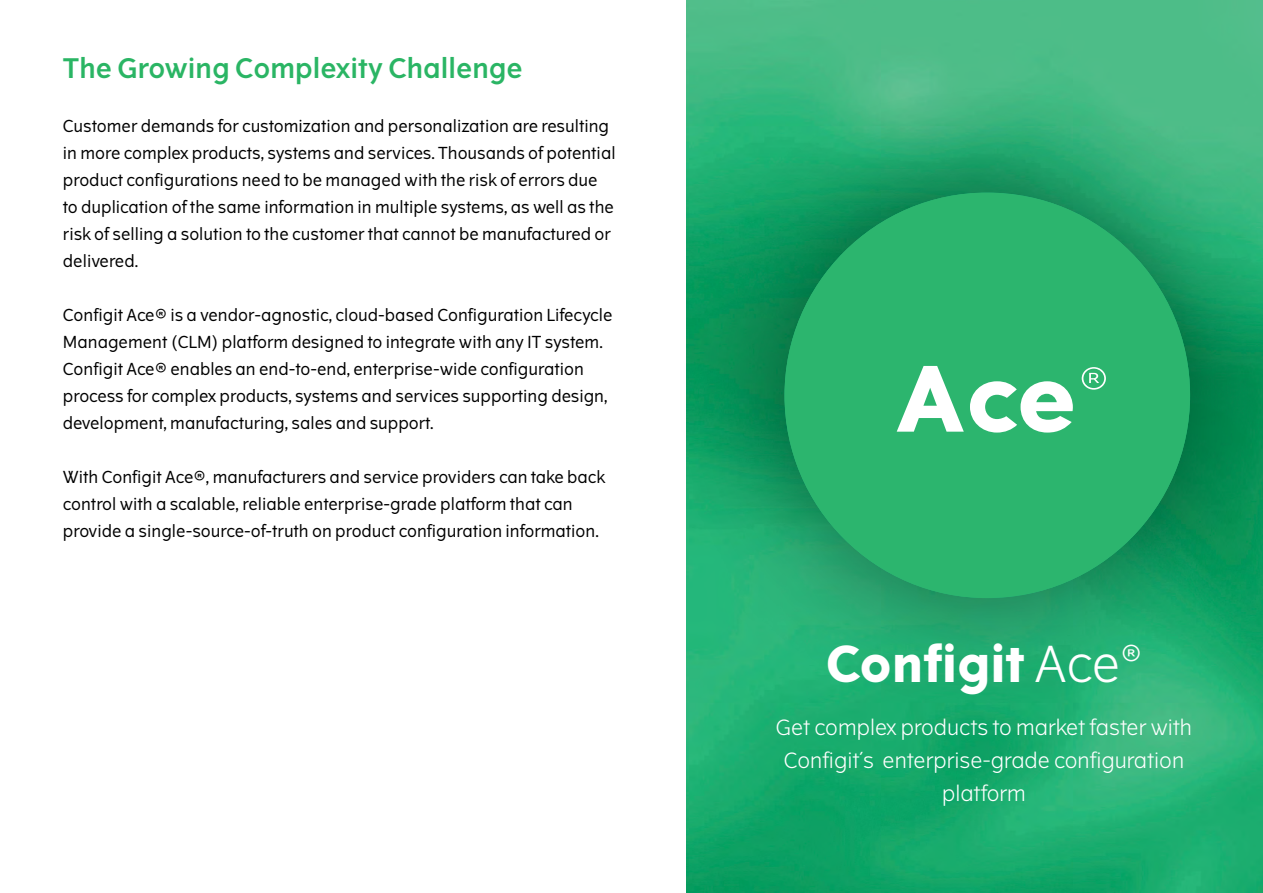
<style>
.page{position:relative;width:1263px;height:893px;background:#fff}
.page>*{position:absolute;margin:0;border:0;box-sizing:border-box;transform-origin:0 0}
.t1{font:700 49.5px "The Wave";color:#fff}
.t2{font:600 27px "The Wave";color:#2ab564}
.t3{font:300 21px/33px "The Wave";color:#fff;text-align:center}
.t4{font:16.5px/27px "The Wave";color:#000}
.s1{font-weight:300}
</style>
<div class="page">
<img style="left:686px;top:1px;width:577px;height:892px">
<div style="left:668px;top:77px;width:595px;height:637px;background:#000;opacity:.45"></div>
<svg style="left:784px;top:193px;width:406px;height:405px;background:#27ad6a"></svg>
<svg style="left:897px;top:366px;width:67px;height:66px"></svg>
<svg style="left:970px;top:381px;width:103px;height:52px"></svg>
<svg style="left:1082px;top:367px;width:24px;height:23px"></svg>
<h2 class="t2" style="left:63px;top:51px;width:461px">The Growing Complexity Challenge</h2>
<p class="t4" style="left:63px;top:112px;width:554px">Customer demands for customization and personalization are resulting in more complex products, systems and services. Thousands of potential product configurations need to be managed with the risk of errors due to duplication of the same information in multiple systems, as well as the risk of selling a solution to the customer that cannot be manufactured or delivered.</p>
<p class="t4" style="left:63px;top:301px;width:551px">Configit Ace® is a vendor-agnostic, cloud-based Configuration Lifecycle Management (CLM) platform designed to integrate with any IT system.<br>Configit Ace® enables an end-to-end, enterprise-wide configuration process for complex products, systems and services supporting design, development, manufacturing, sales and support.</p>
<p class="t4" style="left:63px;top:463px;width:544px">With Configit Ace®, manufacturers and service providers can take back control with a scalable, reliable enterprise-grade platform that can provide a single-source-of-truth on product configuration information.</p>
<h1 class="t1" style="left:826px;top:633px;width:318px">Configit <span class="s1">Ace</span><sup>®</sup></h1>
<p class="t3" style="left:776px;top:710px;width:418px">Get complex products to market faster with<br>Configit´s enterprise-grade configuration platform</p>
</div>
